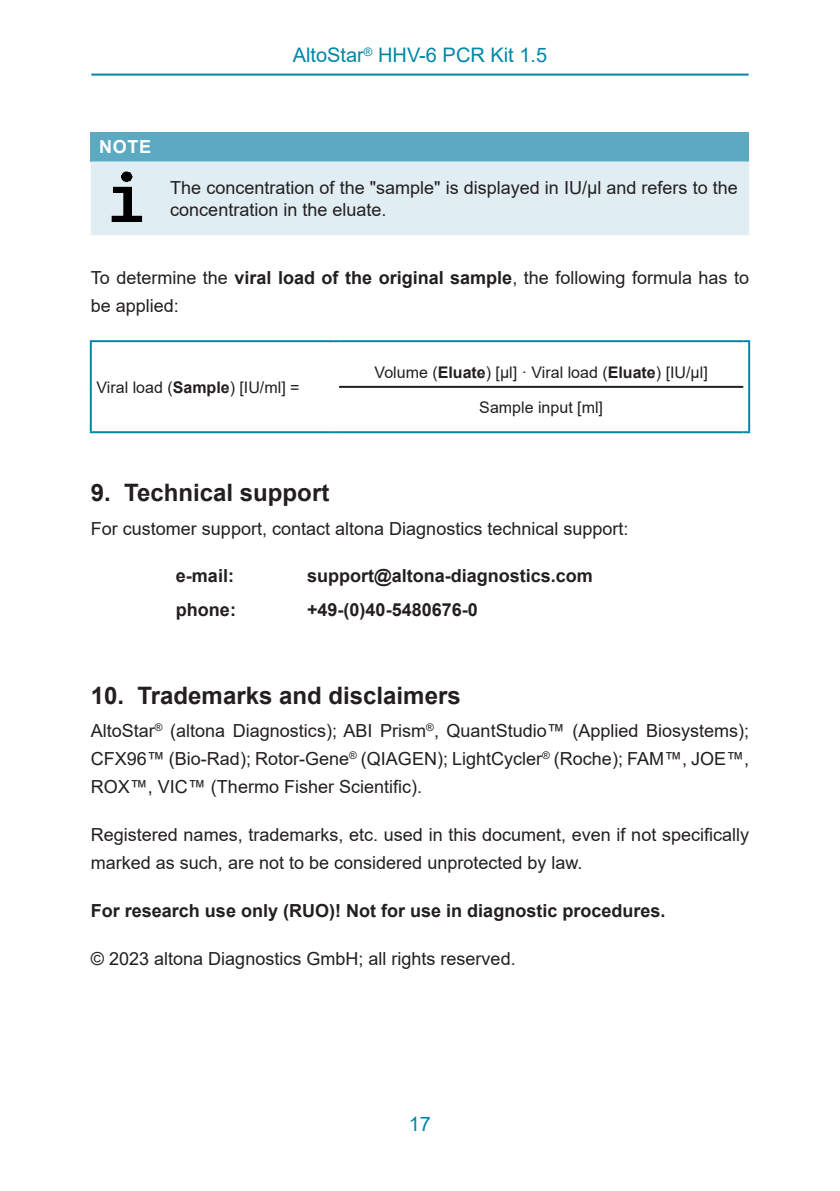
<style>
.page{position:relative;width:840px;height:1191px;background:#fff}
.page>*{position:absolute;margin:0;border:0;box-sizing:border-box;transform-origin:0 0}
.Level_1{font:700 24px "Arial";color:#231f20}
.Seitenkopf{font:20px "Arial";color:#0087a6}
.Mengentext{font:18px/28px "Arial";color:#231f20}
.Note_para{font:18px/22px "Arial";color:#231f20}
.Mengentext-2{font:700 18px "Arial";color:#231f20}
.Support_contact1{font:700 18px "Arial";color:#231f20}
.Support_contact{font:700 18px "Arial";color:#231f20}
.Note_Titel{font:700 18px "Arial";color:#fff}
.Mengentext_zentriert{font:16px "Arial";color:#231f20}
.Mengentext_rechts{font:16px "Arial";color:#231f20}
.s1{font-weight:700}
</style>
<div class="page">
<hr style="left:91px;top:74px;width:657px;height:2px;background:#0087a6">
<div style="left:91px;top:132px;width:657px;height:29px;background:#5caac2"></div>
<div style="left:91px;top:161px;width:657px;height:74px;background:#e0edf3"></div>
<img style="left:94px;top:167px;width:62px;height:62px">
<hr style="left:90px;top:340px;width:243px;height:2px;background:#0087a6">
<hr style="left:90px;top:342px;width:2px;height:45px;background:#0087a6">
<svg style="left:333px;top:340px;width:6px;height:2px"></svg>
<hr style="left:339px;top:340px;width:403px;height:2px;background:#0087a6">
<svg style="left:742px;top:340px;width:7px;height:2px"></svg>
<hr style="left:747px;top:342px;width:2px;height:45px;background:#0087a6">
<hr style="left:90px;top:387px;width:2px;height:44px;background:#0087a6">
<hr style="left:747px;top:387px;width:2px;height:44px;background:#0087a6">
<hr style="left:90px;top:431px;width:243px;height:2px;background:#0087a6">
<svg style="left:333px;top:431px;width:6px;height:2px"></svg>
<hr style="left:339px;top:431px;width:403px;height:2px;background:#0087a6">
<svg style="left:742px;top:431px;width:7px;height:2px"></svg>
<hr style="left:339px;top:386px;width:403px;height:2px;background:#231f20">
<p class="Seitenkopf" style="left:292px;top:41px;width:256px">AltoStar<sup>®</sup> HHV-6 PCR Kit 1.5</p>
<p class="Note_Titel" style="left:99px;top:134px;width:53px">NOTE</p>
<p class="Note_para" style="left:170px;top:176px;width:568px">The concentration of the "sample" is displayed in IU/µl and refers to the concentration in the eluate.</p>
<p class="Mengentext" style="left:91px;top:264px;width:659px">To determine the <span class="s1">viral load of the original sample</span>, the following formula has to be applied:</p>
<p class="Mengentext_rechts" style="left:96px;top:376px;width:204px">Viral load (<span class="s1">Sample</span>) [IU/ml] =</p>
<p class="Mengentext_zentriert" style="left:374px;top:362px;width:334px">Volume (<span class="s1">Eluate</span>) [µl] · Viral load (<span class="s1">Eluate</span>) [IU/µl]</p>
<p class="Mengentext_zentriert" style="left:479px;top:396px;width:125px">Sample input [ml]</p>
<p class="Level_1" style="left:91px;top:475px;width:240px">9. Technical support</p>
<p class="Mengentext" style="left:91px;top:514px;width:539px">For customer support, contact altona Diagnostics technical support:</p>
<p class="Support_contact1" style="left:176px;top:563px;width:60px">e-mail:</p>
<p class="Support_contact1" style="left:307px;top:563px;width:287px">support@altona-diagnostics.com</p>
<p class="Support_contact" style="left:176px;top:597px;width:61px">phone:</p>
<p class="Support_contact" style="left:307px;top:597px;width:172px">+49-(0)40-5480676-0</p>
<p class="Level_1" style="left:91px;top:678px;width:371px">10. Trademarks and disclaimers</p>
<p class="Mengentext" style="left:91px;top:717px;width:659px;text-align:justify">AltoStar<sup>®</sup> (altona Diagnostics); ABI Prism<sup>®</sup>, QuantStudio™ (Applied Biosystems); CFX96™ (Bio-Rad); Rotor-Gene<sup>®</sup> (QIAGEN); LightCycler<sup>®</sup> (Roche); FAM™, JOE™, ROX™, VIC™ (Thermo Fisher Scientific).</p>
<p class="Mengentext" style="left:91px;top:821px;width:659px">Registered names, trademarks, etc. used in this document, even if not specifically marked as such, are not to be considered unprotected by law.</p>
<p class="Mengentext-2" style="left:91px;top:898px;width:576px">For research use only (RUO)! Not for use in diagnostic procedures.</p>
<p class="Mengentext" style="left:91px;top:944px;width:426px">© 2023 altona Diagnostics GmbH; all rights reserved.</p>
<p class="Seitenkopf" style="left:408px;top:1110px;width:24px">17</p>
</div>
